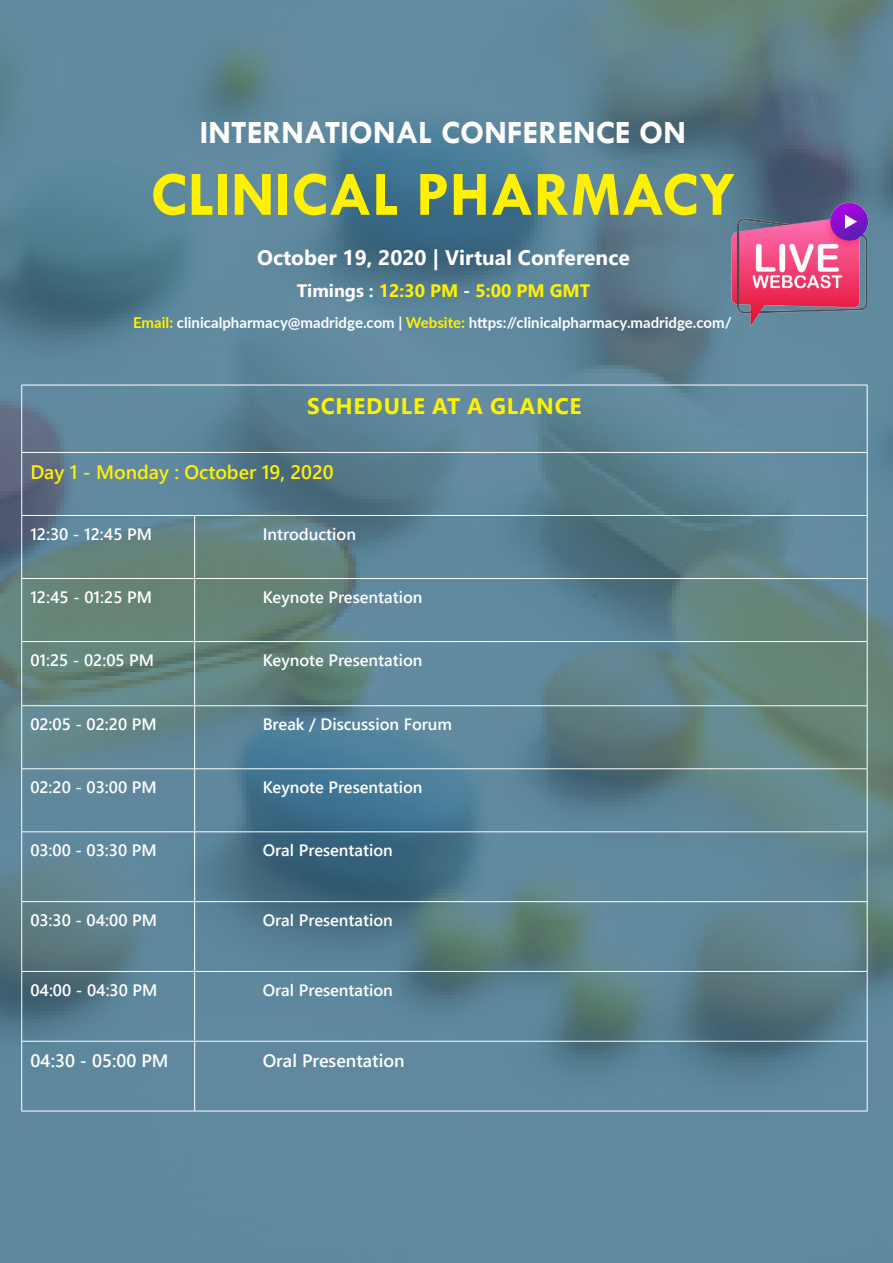
<style>
.page{position:relative;width:893px;height:1263px;background:#fff}
.page>*{position:absolute;margin:0;border:0;box-sizing:border-box;transform-origin:0 0}
.t1{font:700 63.45px "Tw Cen";color:#fff101}
.t2{font:700 32.85px "Tw Cen";color:#fff}
.t3{font:700 22.5px "Segoe UI";letter-spacing:.035em;color:#fff101}
.t4{font:700 21px "Segoe UI";color:#fff}
.t5{font:600 19.5px "Segoe UI";color:#fff101}
.t6{font:600 18px "Segoe UI";color:#fff}
.t7{font:700 18px "Segoe UI";color:#fff101}
.t8{font:600 16.5px "Segoe UI";color:#fff}
.t9{font:700 15px "Lato";color:#fff}
.s1{color:#fff}
.s2{color:#fff101}
</style>
<div class="page">
<img style="left:0;top:0;width:893px;height:1263px">
<img style="left:697px;top:184px;width:196px;height:162px">
<hr style="left:22px;top:385px;width:173px;height:1px;background:#fff">
<hr style="left:21px;top:385px;width:1px;height:67px;background:#fff">
<hr style="left:195px;top:385px;width:672px;height:1px;background:#fff">
<hr style="left:21px;top:452px;width:1px;height:63px;background:#fff">
<hr style="left:21px;top:515px;width:1px;height:63px;background:#fff">
<hr style="left:21px;top:578px;width:1px;height:63px;background:#fff">
<hr style="left:21px;top:641px;width:1px;height:65px;background:#fff">
<hr style="left:21px;top:706px;width:1px;height:63px;background:#fff">
<hr style="left:21px;top:769px;width:1px;height:63px;background:#fff">
<hr style="left:21px;top:832px;width:1px;height:70px;background:#fff">
<hr style="left:21px;top:902px;width:1px;height:69px;background:#fff">
<hr style="left:21px;top:971px;width:1px;height:70px;background:#fff">
<hr style="left:22px;top:1041px;width:172px;height:1px;background:#fff">
<hr style="left:21px;top:1041px;width:1px;height:70px;background:#fff">
<hr style="left:22px;top:1111px;width:172px;height:1px;background:#fff">
<hr style="left:867px;top:385px;width:1px;height:67px;background:#fff">
<hr style="left:22px;top:452px;width:173px;height:1px;background:#fff">
<hr style="left:195px;top:452px;width:672px;height:1px;background:#fff">
<hr style="left:22px;top:515px;width:173px;height:1px;background:#fff">
<hr style="left:195px;top:515px;width:672px;height:1px;background:#fff">
<hr style="left:194px;top:516px;width:1px;height:62px;background:#fff">
<hr style="left:867px;top:516px;width:1px;height:62px;background:#fff">
<hr style="left:22px;top:578px;width:173px;height:1px;background:#fff">
<hr style="left:195px;top:578px;width:672px;height:1px;background:#fff">
<hr style="left:194px;top:579px;width:1px;height:62px;background:#fff">
<hr style="left:22px;top:641px;width:173px;height:1px;background:#fff">
<hr style="left:195px;top:641px;width:672px;height:1px;background:#fff">
<hr style="left:194px;top:642px;width:1px;height:63px;background:#fff">
<hr style="left:867px;top:642px;width:1px;height:63px;background:#fff">
<hr style="left:22px;top:705px;width:173px;height:1px;background:#fff">
<hr style="left:22px;top:768px;width:173px;height:1px;background:#fff">
<hr style="left:194px;top:769px;width:1px;height:62px;background:#fff">
<hr style="left:867px;top:769px;width:1px;height:62px;background:#fff">
<hr style="left:22px;top:831px;width:173px;height:1px;background:#fff">
<hr style="left:22px;top:901px;width:173px;height:1px;background:#fff">
<hr style="left:194px;top:902px;width:1px;height:69px;background:#fff">
<hr style="left:867px;top:902px;width:1px;height:69px;background:#fff">
<hr style="left:22px;top:971px;width:173px;height:1px;background:#fff">
<hr style="left:194px;top:706px;width:1px;height:62px;background:#fff">
<hr style="left:195px;top:705px;width:672px;height:1px;background:#fff">
<hr style="left:867px;top:706px;width:1px;height:62px;background:#fff">
<hr style="left:195px;top:768px;width:672px;height:1px;background:#fff">
<hr style="left:194px;top:832px;width:1px;height:69px;background:#fff">
<hr style="left:195px;top:831px;width:672px;height:1px;background:#fff">
<hr style="left:867px;top:832px;width:1px;height:69px;background:#fff">
<hr style="left:195px;top:901px;width:672px;height:1px;background:#fff">
<hr style="left:194px;top:972px;width:1px;height:69px;background:#fff">
<hr style="left:195px;top:971px;width:672px;height:1px;background:#fff">
<hr style="left:867px;top:972px;width:1px;height:69px;background:#fff">
<hr style="left:867px;top:579px;width:1px;height:62px;background:#fff">
<hr style="left:867px;top:453px;width:1px;height:62px;background:#fff">
<hr style="left:194px;top:1041px;width:673px;height:1px;background:#fff">
<hr style="left:194px;top:1041px;width:1px;height:70px;background:#fff">
<hr style="left:867px;top:1041px;width:1px;height:70px;background:#fff">
<hr style="left:194px;top:1111px;width:673px;height:1px;background:#fff">
<p class="t2" style="left:200px;top:113px;width:488px">INTERNATIONAL CONFERENCE ON</p>
<p class="t1" style="left:150px;top:157px;width:587px">CLINICAL PHARMACY</p>
<p class="t4" style="left:257px;top:238px;width:374px">October 19, 2020 | Virtual Conference</p>
<p class="t7" style="left:297px;top:274px;width:295px"><span class="s1">Timings :</span> 12:30 PM <span class="s1">-</span> 5:00 PM GMT</p>
<p class="t9" style="left:133px;top:311px;width:600px"><span class="s2">Email:</span> clinicalpharmacy@madridge.com | <span class="s2">Website:</span> https://clinicalpharmacy.madridge.com/</p>
<p class="t3" style="left:307px;top:384px;width:276px">SCHEDULE AT A GLANCE</p>
<p class="t5" style="left:30px;top:453px;width:305px">Day 1 - Monday : October 19, 2020</p>
<p class="t8" style="left:30px;top:518px;width:123px">12:30 - 12:45 PM</p>
<p class="t8" style="left:263px;top:518px;width:95px">Introduction</p>
<p class="t8" style="left:30px;top:581px;width:123px">12:45 - 01:25 PM</p>
<p class="t8" style="left:263px;top:581px;width:161px">Keynote Presentation</p>
<p class="t8" style="left:30px;top:644px;width:125px">01:25 - 02:05 PM</p>
<p class="t8" style="left:263px;top:644px;width:161px">Keynote Presentation</p>
<p class="t8" style="left:30px;top:708px;width:128px">02:05 - 02:20 PM</p>
<p class="t8" style="left:263px;top:708px;width:191px">Break / Discussion Forum</p>
<p class="t8" style="left:30px;top:771px;width:128px">02:20 - 03:00 PM</p>
<p class="t8" style="left:263px;top:771px;width:161px">Keynote Presentation</p>
<p class="t8" style="left:30px;top:835px;width:128px">03:00 - 03:30 PM</p>
<p class="t8" style="left:263px;top:835px;width:132px">Oral Presentation</p>
<p class="t8" style="left:30px;top:904px;width:128px">03:30 - 04:00 PM</p>
<p class="t8" style="left:263px;top:904px;width:132px">Oral Presentation</p>
<p class="t8" style="left:30px;top:974px;width:129px">04:00 - 04:30 PM</p>
<p class="t8" style="left:263px;top:974px;width:132px">Oral Presentation</p>
<p class="t6" style="left:30px;top:1043px;width:140px">04:30 - 05:00 PM</p>
<p class="t6" style="left:263px;top:1043px;width:144px">Oral Presentation</p>
</div>
